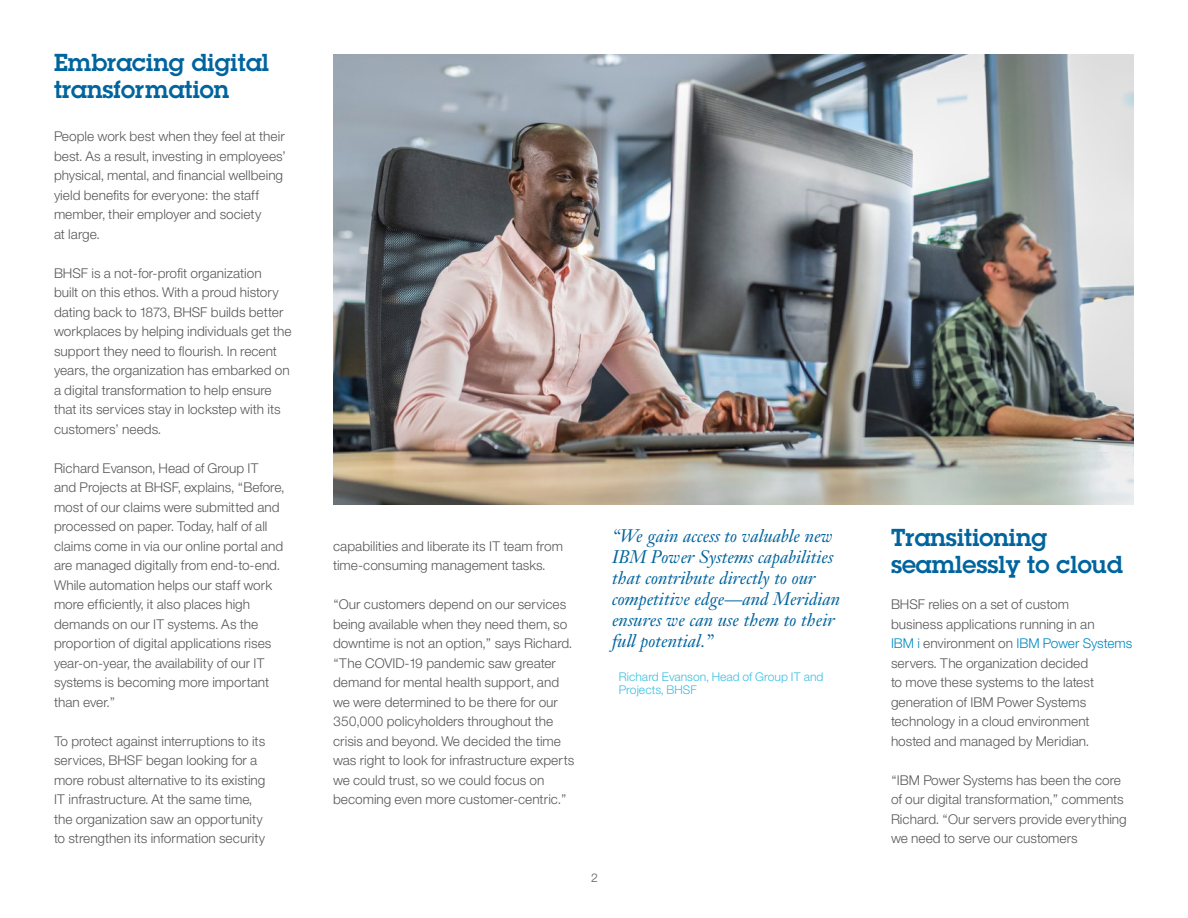
<style>
.page{position:relative;width:1188px;height:918px;background:#fff}
.page>*{position:absolute;margin:0;border:0;box-sizing:border-box;transform-origin:0 0}
.Head_-_Color_A{font:600 24px/27px "Lubalin Graph Std";color:#00649e}
.Client_quote{font:italic 18px/21px "Janson Text LT Pro";color:#00649e}
.Body{font:13.5px/19.5px "Helv Neue Lightfor IBM";color:#57585a}
.Quote_-_attribution{font:12px/13.5px "Helv Neue Lightfor IBM";color:#38bee2}
.t1{font:12px "Helv Neue Lightfor IBM";color:#57585a}
.s1{color:#008ac0}
</style>
<div class="page">
<img style="left:333px;top:54px;width:801px;height:450px">
<p class="Head_-_Color_A" style="left:54px;top:49px;width:217px">Embracing digital transformation</p>
<p class="Body" style="left:54px;top:126px;width:234px">People work best when they feel at their best. As a result, investing in employees’ physical, mental, and financial wellbeing yield benefits for everyone: the staff member, their employer and society<br>at large.</p>
<p class="Body" style="left:54px;top:263px;width:239px">BHSF is a not-for-profit organization<br>built on this ethos. With a proud history dating back to 1873, BHSF builds better workplaces by helping individuals get the support they need to flourish. In recent years, the organization has embarked on a digital transformation to help ensure that its services stay in lockstep with its customers’ needs.</p>
<p class="Body" style="left:54px;top:458px;width:232px">Richard Evanson, Head of Group IT and Projects at BHSF, explains, “Before, most of our claims were submitted and processed on paper. Today, half of all claims come in via our online portal and are managed digitally from end-to-end.<br>While automation helps our staff work more efficiently, it also places high demands on our IT systems. As the proportion of digital applications rises year-on-year, the availability of our IT systems is becoming more important than ever.”</p>
<p class="Body" style="left:54px;top:731px;width:213px">To protect against interruptions to its services, BHSF began looking for a more robust alternative to its existing IT infrastructure. At the same time, the organization saw an opportunity to strengthen its information security</p>
<p class="Body" style="left:333px;top:536px;width:231px">capabilities and liberate its IT team from time-consuming management tasks.</p>
<p class="Body" style="left:333px;top:594px;width:243px">“Our customers depend on our services being available when they need them, so downtime is not an option,” says Richard. “The COVID-19 pandemic saw greater demand for mental health support, and we were determined to be there for our 350,000 policyholders throughout the crisis and beyond. We decided the time was right to look for infrastructure experts we could trust, so we could focus on becoming even more customer-centric.”</p>
<p class="Client_quote" style="left:612px;top:525px;width:230px">“We gain access to valuable new<br>IBM Power Systems capabilities that contribute directly to our competitive edge—and Meridian ensures we can use them to their full potential.”</p>
<p class="Quote_-_attribution" style="left:619px;top:670px;width:206px">Richard Evanson, Head of Group IT and<br>Projects, BHSF</p>
<p class="t1" style="left:591px;top:871px;width:8px">2</p>
<p class="Head_-_Color_A" style="left:891px;top:524px;width:233px">Transitioning seamlessly to cloud</p>
<p class="Body" style="left:891px;top:594px;width:243px">BHSF relies on a set of custom<br>business applications running in an<br><span class="s1">IBM i</span> environment on <span class="s1">IBM Power Systems </span>servers. The organization decided<br>to move these systems to the latest generation of IBM Power Systems technology in a cloud environment hosted and managed by Meridian.</p>
<p class="Body" style="left:891px;top:770px;width:237px">“IBM Power Systems has been the core of our digital transformation,” comments Richard. “Our servers provide everything we need to serve our customers</p>
</div>
